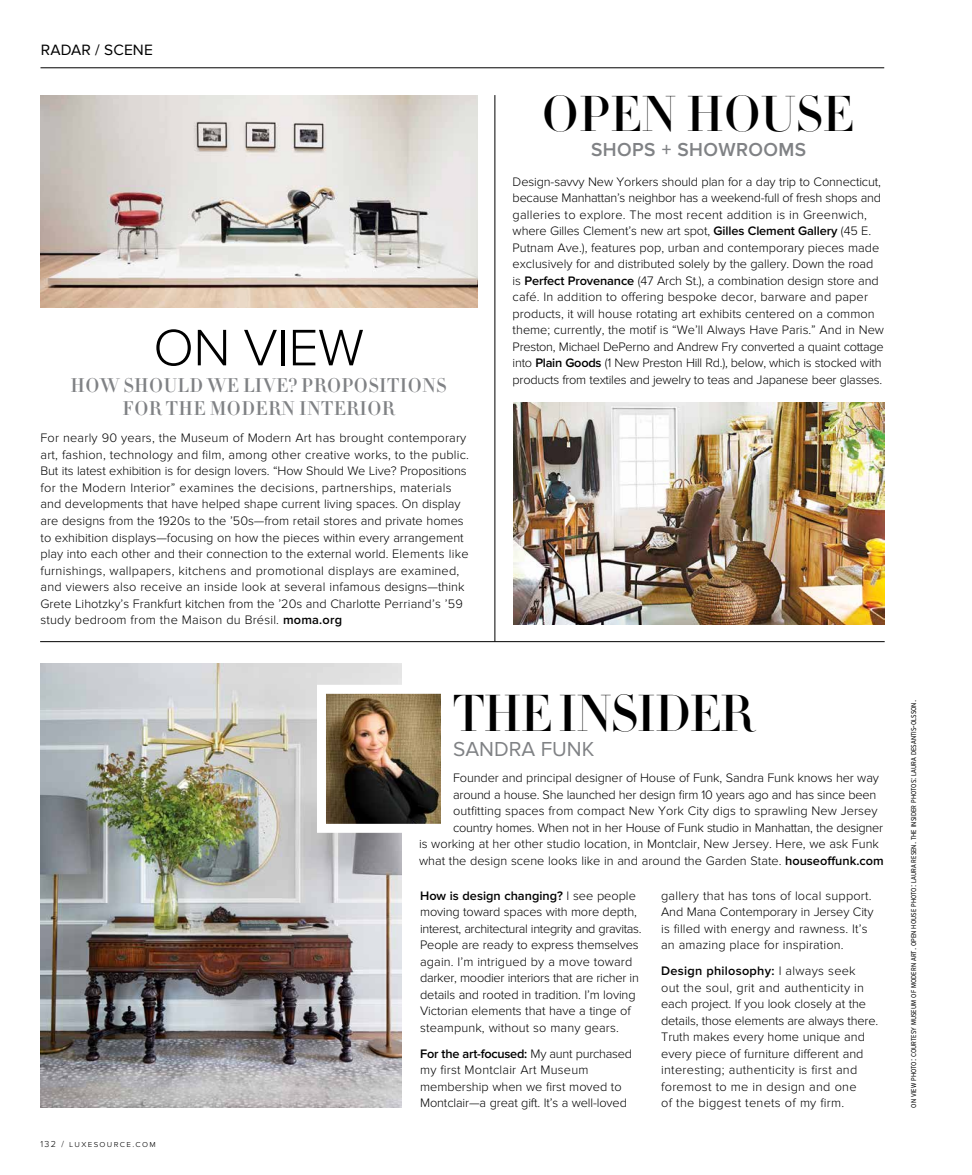
<style>
.page{position:relative;width:972px;height:1175px;background:#fff}
.page>*{position:absolute;margin:0;border:0;box-sizing:border-box;transform-origin:0 0}
.t1{font:300 53.25px "Proxima Nova";letter-spacing:-.01em;color:#000}
.t2{font:500 51px "Didot HTF 42";letter-spacing:-.025em;color:#000;scale:.96 1}
.t3{font:500 49.5px "Didot HTF 42";color:#000}
.t4{font:21px "Proxima Nova";color:#808285}
.t5{font:500 19.5px/22.5px "Didot HTF 11";letter-spacing:.02em;color:#808285;text-align:center}
.t6{font:600 19.5px "Proxima Nova";letter-spacing:.02em;color:#808285}
.t7{font:15.45px "Proxima Nova";letter-spacing:.01em;color:#000}
.t8{font:300 12.75px/16.5px "Proxima Nova";color:#000}
.t9{font:300 12.75px/16.5px "Proxima Nova";letter-spacing:.02em;color:#000}
.t10{font:300 12.75px "Proxima Nova";letter-spacing:-.02em;color:#000}
.t11{font:300 9px "Proxima Nova";letter-spacing:.15em;color:#000}
.t12{font:7.35px "Proxima Nova A Cond";color:#000}
.s1{font-weight:600}
.s2{font-size:9.75px}
</style>
<div class="page">
<hr style="left:40px;top:67px;width:844px;height:1px;background:#000">
<hr style="left:40px;top:641px;width:845px;height:1px;background:#000">
<hr style="left:495px;top:95px;width:1px;height:546px;background:#000">
<img style="left:40px;top:95px;width:437px;height:212px">
<img style="left:513px;top:402px;width:371px;height:222px">
<img style="left:40px;top:663px;width:362px;height:444px">
<img style="left:327px;top:695px;width:113px;height:127px">
<div style="left:317px;top:685px;width:133px;height:147px;border:9px solid #fff"></div>
<p class="t7" style="left:41px;top:41px;width:114px">RADAR / SCENE</p>
<h1 class="t1" style="left:153px;top:317px;width:212px">ON VIEW</h1>
<h3 class="t5" style="left:71px;top:375px;width:378px">HOW SHOULD WE LIVE? PROPOSITIONS<br>FOR THE MODERN INTERIOR</h3>
<p class="t8" style="left:40px;top:430px;width:430px">For nearly 90 years, the Museum of Modern Art has brought contemporary art, fashion, technology and film, among other creative works, to the public.<br>But its latest exhibition is for design lovers. “How Should We Live? Propositions for the Modern Interior” examines the decisions, partnerships, materials and developments that have helped shape current living spaces. On display are designs from the 1920s to the ’50s—from retail stores and private homes to exhibition displays—focusing on how the pieces within every arrangement play into each other and their connection to the external world. Elements like furnishings, wallpapers, kitchens and promotional displays are examined, and viewers also receive an inside look at several infamous designs—think Grete Lihotzky’s Frankfurt kitchen from the ’20s and Charlotte Perriand’s ’59 study bedroom from the Maison du Brésil. <span class="s1">moma.org</span></p>
<h3 class="t3" style="left:542px;top:84px;width:313px">OPEN HOUSE</h3>
<h3 class="t6" style="left:591px;top:139px;width:216px">SHOPS + SHOWROOMS</h3>
<p class="t8" style="left:513px;top:173px;width:373px">Design-savvy New Yorkers should plan for a day trip to Connecticut, because Manhattan’s neighbor has a weekend-full of fresh shops and galleries to explore. The most recent addition is in Greenwich, where Gilles Clement’s new art spot, <span class="s1">Gilles Clement Gallery</span> (45 E.<br>Putnam Ave.), features pop, urban and contemporary pieces made exclusively for and distributed solely by the gallery. Down the road is <span class="s1">Perfect Provenance</span> (47 Arch St.), a combination design store and café. In addition to offering bespoke decor, barware and paper products, it will house rotating art exhibits centered on a common theme; currently, the motif is “We’ll Always Have Paris.” And in New Preston, Michael DePerno and Andrew Fry converted a quaint cottage into <span class="s1">Plain Goods</span> (1 New Preston Hill Rd.), below, which is stocked with products from textiles and jewelry to teas and Japanese beer glasses.</p>
<p class="t11" style="left:40px;top:1138px;width:117px">132 / luxesource.com</p>
<h2 class="t2" style="left:453px;top:682px;width:314px">THE INSIDER</h2>
<h3 class="t4" style="left:453px;top:737px;width:143px">SANDRA FUNK</h3>
<p class="t8" style="left:453px;top:769px;width:427px">Founder and principal designer of House of Funk, Sandra Funk knows her way</p>
<p class="t10" style="left:453px;top:787px;width:425px">around a house. She launched her design firm 10 years ago and has since been</p>
<p class="t8" style="left:453px;top:802px;width:426px">outfitting spaces from compact New York City digs to sprawling New Jersey</p>
<p class="t10" style="left:453px;top:820px;width:431px">country homes. When not in her House of Funk studio in Manhattan, the designer</p>
<p class="t8" style="left:419px;top:835px;width:462px">is working at her other studio location, in Montclair, New Jersey. Here, we ask Funk</p>
<p class="t8" style="left:419px;top:852px;width:466px">what the design scene looks like in and around the Garden State. <span class="s1">houseoffunk.com</span></p>
<p class="t8" style="left:420px;top:887px;width:223px"><span class="s1">How is design changing?</span> I see people moving toward spaces with more depth, interest, architectural integrity and gravitas.<br>People are ready to express themselves again. I’m intrigued by a move toward darker, moodier interiors that are richer in details and rooted in tradition. I’m loving Victorian elements that have a tinge of steampunk, without so many gears.</p>
<p class="t8" style="left:420px;top:1045px;width:214px"><span class="s1">For the art-focused:</span> My aunt purchased my first Montclair Art Museum membership when we first moved to Montclair—a great gift. It’s a well-loved</p>
<p class="t8" style="left:661px;top:887px;width:214px">gallery that has tons of local support.<br>And Mana Contemporary in Jersey City is filled with energy and rawness. It’s an amazing place for inspiration.</p>
<p class="t9" style="left:661px;top:963px;width:219px"><span class="s1">Design philosophy:</span> I always seek<br>out the soul, grit and authenticity in each project. If you look closely at the details, those elements are always there.<br>Truth makes every home unique and every piece of furniture different and interesting; authenticity is first and foremost to me in design and one<br>of the biggest tenets of my firm.</p>
<p class="t12" style="left:910px;top:1107px;width:409px;rotate:-90deg">on view photo<span class="s2">:</span> courtesy museum of modern art<span class="s2">.</span> open house photo<span class="s2">:</span> laura resen<span class="s2">.</span> the insider photos<span class="s2">:</span> laura desantis<span class="s2">-</span>olsson<span class="s2">.</span></p>
</div>
